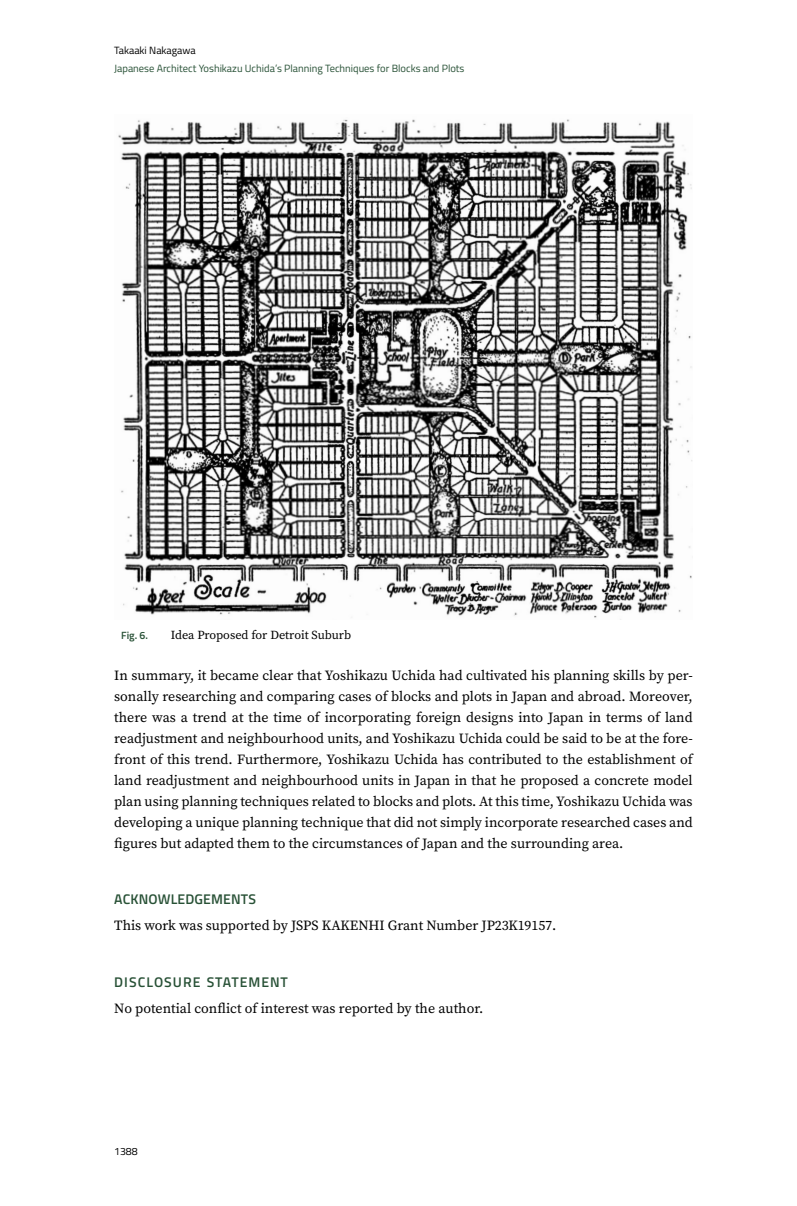
<style>
.page{position:relative;width:797px;height:1206px;background:#fff}
.page>*{position:absolute;margin:0;border:0;box-sizing:border-box;transform-origin:0 0}
.t1{font:14px/21px "Source Serif Pro";color:#000;text-align:justify}
.t2{font:600 14px "Titillium Web";letter-spacing:.065em;color:#285136}
.t3{font:600 14px "Titillium Web";letter-spacing:.025em;color:#285136}
.t4{font:12.25px "Source Serif Pro";color:#000}
.t5{font:10.5px "Titillium Web";color:#285136}
.t6{font:10.5px "Titillium Web";color:#000}
.t7{font:600 10.5px "Titillium Web";color:#285136}
</style>
<div class="page">
<img style="left:118px;top:119px;width:574px;height:499px">
<p class="t6" style="left:114px;top:43px;width:83px">Takaaki Nakagawa</p>
<p class="t5" style="left:114px;top:60px;width:351px">Japanese Architect Yoshikazu Uchida’s Planning Techniques for Blocks and Plots</p>
<p class="t7" style="left:121px;top:627px;width:28px">Fig. 6.</p>
<p class="t4" style="left:171px;top:627px;width:182px">Idea Proposed for Detroit Suburb</p>
<p class="t1" style="left:114px;top:665px;width:579px">In summary, it became clear that Yoshikazu Uchida had cultivated his planning skills by per&shy;sonally researching and comparing cases of blocks and plots in Japan and abroad. Moreover, there was a trend at the time of incorporating foreign designs into Japan in terms of land readjustment and neighbourhood units, and Yoshikazu Uchida could be said to be at the fore&shy;front of this trend. Furthermore, Yoshikazu Uchida has contributed to the establishment of land readjustment and neighbourhood units in Japan in that he proposed a concrete model plan using planning techniques related to blocks and plots. At this time, Yoshikazu Uchida was developing a unique planning technique that did not simply incorporate researched cases and figures but adapted them to the circumstances of Japan and the surrounding area.</p>
<p class="t3" style="left:114px;top:889px;width:143px">ACKNOWLEDGEMENTS</p>
<p class="t1" style="left:114px;top:915px;width:443px">This work was supported by JSPS KAKENHI Grant Number JP23K19157.</p>
<p class="t2" style="left:114px;top:971px;width:175px">DISCLOSURE STATEMENT</p>
<p class="t1" style="left:114px;top:997px;width:370px">No potential conflict of interest was reported by the author.</p>
<p class="t6" style="left:114px;top:1143px;width:25px">1388</p>
</div>
